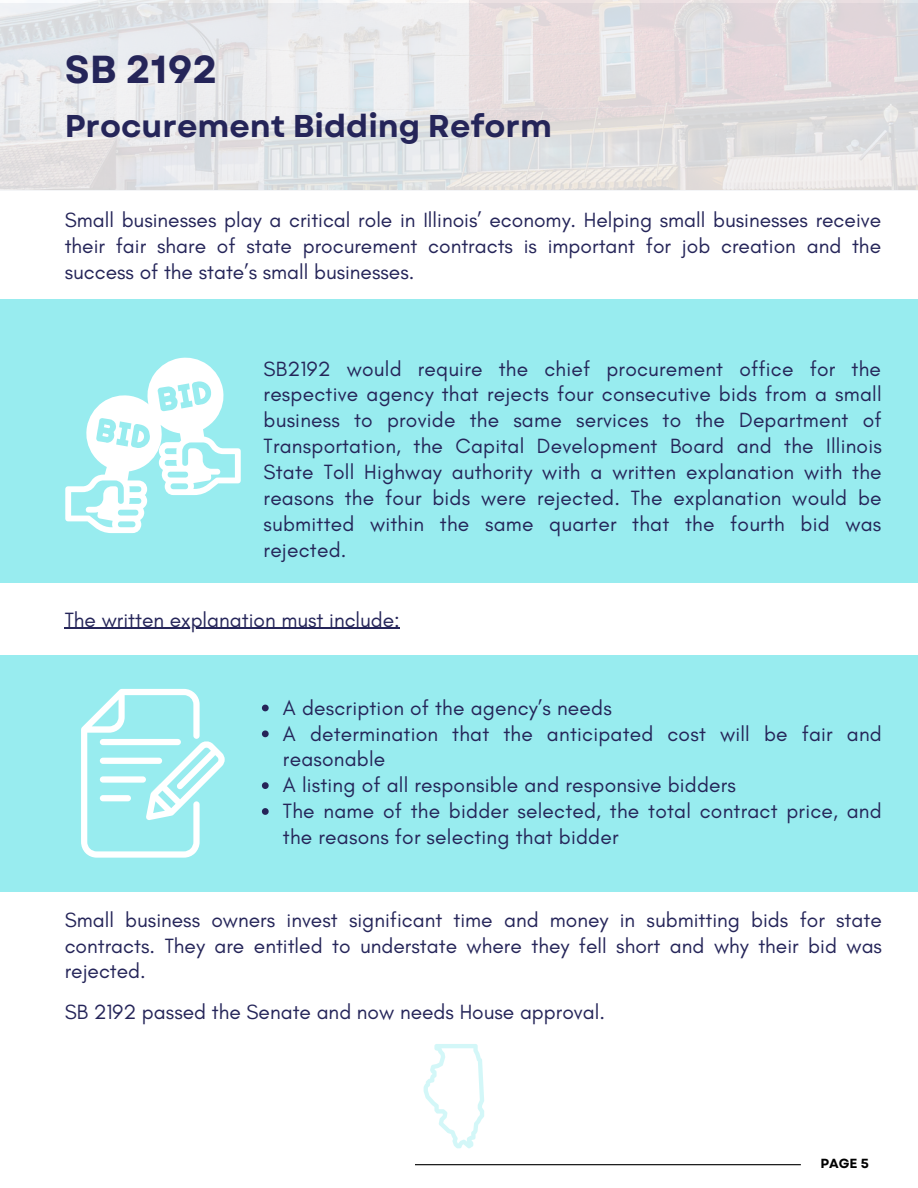
<style>
.page{position:relative;width:918px;height:1188px;background:#fff}
.page>*{position:absolute;margin:0;border:0;box-sizing:border-box;transform-origin:0 0}
.t1{font:700 39px "Garet";color:#252559}
.t2{font:700 31.5px "Garet";color:#252559}
.t3{font:21px/25.8px "Glacial Indifference";letter-spacing:.01em;color:#252559;text-align:justify}
.t4{font:700 13.2px "Garet";color:#000}
</style>
<div class="page">
<hr style="left:415px;top:1164px;width:386px;height:1px;background:#000">
<svg style="left:0;top:3px;width:918px;height:188px"></svg>
<div style="left:0;top:300px;width:918px;height:283px;background:#98ecef"></div>
<div style="left:0;top:655px;width:918px;height:236px;background:#98ecef"></div>
<svg style="left:65px;top:357px;width:176px;height:176px"></svg>
<svg style="left:81px;top:689px;width:144px;height:169px"></svg>
<div style="left:100px;top:739px;width:81px;height:6px;background:#fff;border-radius:3px"></div>
<div style="left:100px;top:758px;width:62px;height:6px;background:#fff;border-radius:3px"></div>
<div style="left:100px;top:776px;width:46px;height:7px;background:#fff;border-radius:3px"></div>
<div style="left:100px;top:795px;width:31px;height:6px;background:#fff;border-radius:3px"></div>
<hr style="left:65px;top:628px;width:335px;height:1px;background:#252559">
<svg style="left:262px;top:705px;width:7px;height:6px"></svg>
<svg style="left:262px;top:730px;width:7px;height:7px"></svg>
<svg style="left:262px;top:782px;width:7px;height:7px"></svg>
<svg style="left:262px;top:808px;width:7px;height:7px"></svg>
<svg style="left:424px;top:1044px;width:60px;height:104px"></svg>
<h1 class="t1" style="left:65px;top:42px;width:154px">SB 2192</h1>
<h2 class="t2" style="left:65px;top:104px;width:489px">Procurement Bidding Reform</h2>
<p class="t3" style="left:65px;top:207px;width:818px">Small businesses play a critical role in Illinois’ economy. Helping small businesses receive their fair share of state procurement contracts is important for job creation and the success of the state’s small businesses.</p>
<p class="t3" style="left:264px;top:355px;width:620px">SB2192 would require the chief procurement office for the respective agency that rejects four consecutive bids from a small business to provide the same services to the Department of Transportation, the Capital Development Board and the Illinois State Toll Highway authority with a written explanation with the reasons the four bids were rejected. The explanation would be submitted within the same quarter that the fourth bid was rejected.</p>
<p class="t3" style="left:65px;top:606px;width:337px">The written explanation must include:</p>
<p class="t3" style="left:283px;top:694px;width:600px;text-align:left">A description of the agency’s needs<br>A determination that the anticipated cost will be fair and reasonable<br>A listing of all responsible and responsive bidders<br>The name of the bidder selected, the total contract price, and the reasons for selecting that bidder</p>
<p class="t3" style="left:65px;top:906px;width:819px">Small business owners invest significant time and money in submitting bids for state contracts. They are entitled to understate where they fell short and why their bid was rejected.</p>
<p class="t3" style="left:65px;top:999px;width:542px">SB 2192 passed the Senate and now needs House approval.</p>
<p class="t4" style="left:820px;top:1154px;width:50px">PAGE 5</p>
</div>
